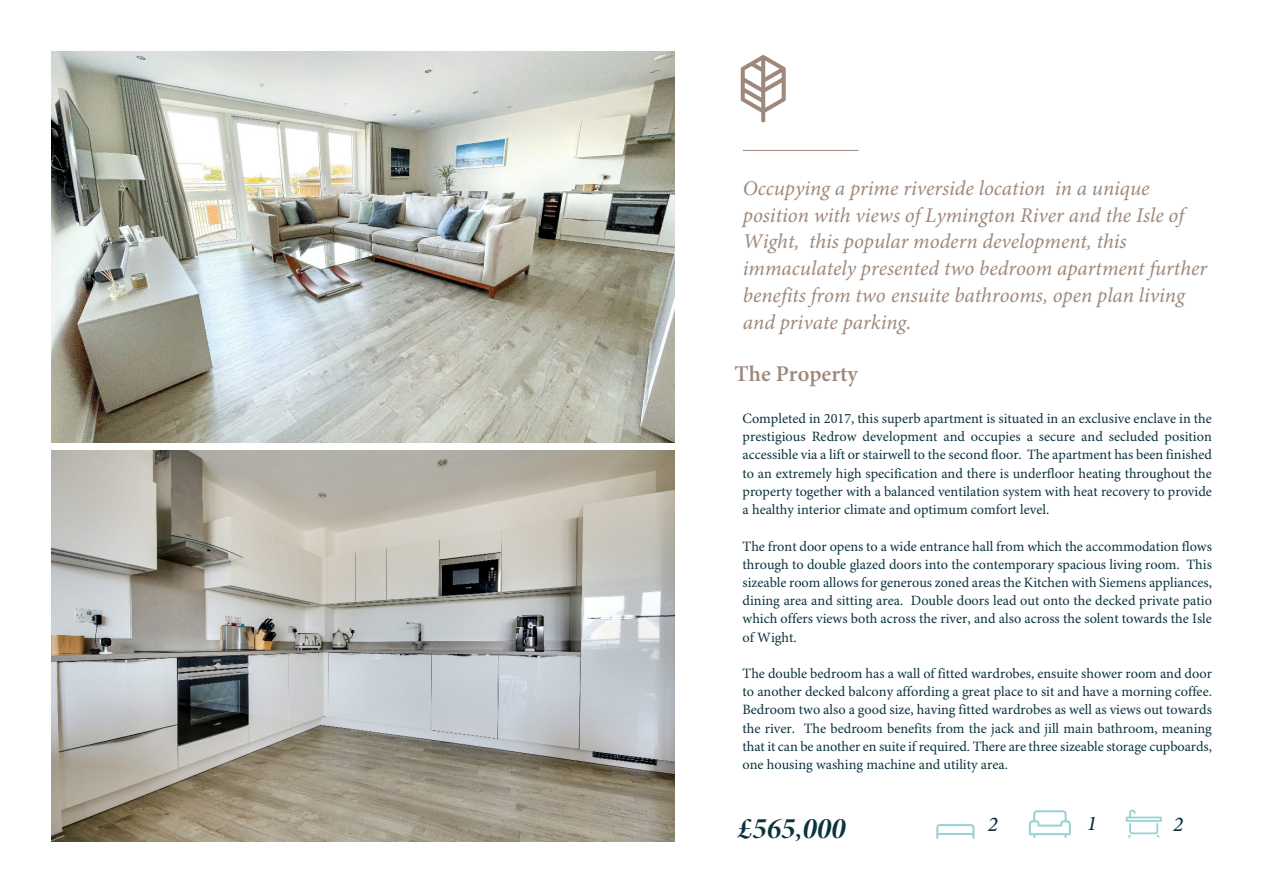
<style>
.page{position:relative;width:1263px;height:893px;background:#fff}
.page>*{position:absolute;margin:0;border:0;box-sizing:border-box;transform-origin:0 0}
.t1{font:30px "Minion Pro Bold It Disp";color:#0b333d}
.t2{font:600 22.5px "Minion Pro";color:#9e887b}
.t3{font:italic 21px/26.8px "Minion Pro";color:#9e887b}
.t4{font:italic 500 21px "Minion Pro";color:#0b333d}
.t5{font:14.25px/18.1px "Minion Pro";color:#0b333d;text-align:justify}
</style>
<div class="page">
<hr style="left:743px;top:150px;width:116px;height:1px;background:#9e887b">
<svg style="left:741px;top:55px;width:45px;height:67px"></svg>
<svg style="left:1126px;top:810px;width:36px;height:28px"></svg>
<svg style="left:1029px;top:810px;width:42px;height:28px"></svg>
<svg style="left:936px;top:824px;width:38px;height:15px"></svg>
<hr style="left:937px;top:833px;width:36px;height:2px;background:#98d2d4">
<img style="left:51px;top:51px;width:624px;height:392px">
<img style="left:51px;top:450px;width:624px;height:392px">
<p class="t3" style="left:743px;top:176px;width:466px">Occupying a prime riverside location in a unique position with views of Lymington River and the Isle of Wight, this popular modern development, this immaculately presented two bedroom apartment further benefits from two ensuite bathrooms, open plan living and private parking.</p>
<h2 class="t2" style="left:735px;top:365px;width:125px">The Property</h2>
<p class="t5" style="left:742px;top:411px;width:471px">Completed in 2017, this superb apartment is situated in an exclusive enclave in the prestigious Redrow development and occupies a secure and secluded position accessible via a lift or stairwell to the second floor. The apartment has been finished to an extremely high specification and there is underfloor heating throughout the property together with a balanced ventilation system with heat recovery to provide a healthy interior climate and optimum comfort level.</p>
<p class="t5" style="left:742px;top:538px;width:471px">The front door opens to a wide entrance hall from which the accommodation flows through to double glazed doors into the contemporary spacious living room. This sizeable room allows for generous zoned areas the Kitchen with Siemens appliances, dining area and sitting area. Double doors lead out onto the decked private patio which offers views both across the river, and also across the solent towards the Isle of Wight.</p>
<p class="t5" style="left:742px;top:666px;width:471px">The double bedroom has a wall of fitted wardrobes, ensuite shower room and door to another decked balcony affording a great place to sit and have a morning coffee.<br>Bedroom two also a good size, having fitted wardrobes as well as views out towards the river. The bedroom benefits from the jack and jill main bathroom, meaning that it can be another en suite if required. There are three sizeable storage cupboards, one housing washing machine and utility area.</p>
<h1 class="t1" style="left:738px;top:816px;width:109px">£565,000</h1>
<h3 class="t4" style="left:988px;top:816px;width:12px">2</h3>
<h3 class="t4" style="left:1087px;top:815px;width:12px">1</h3>
<h3 class="t4" style="left:1173px;top:815px;width:12px">2</h3>
</div>
